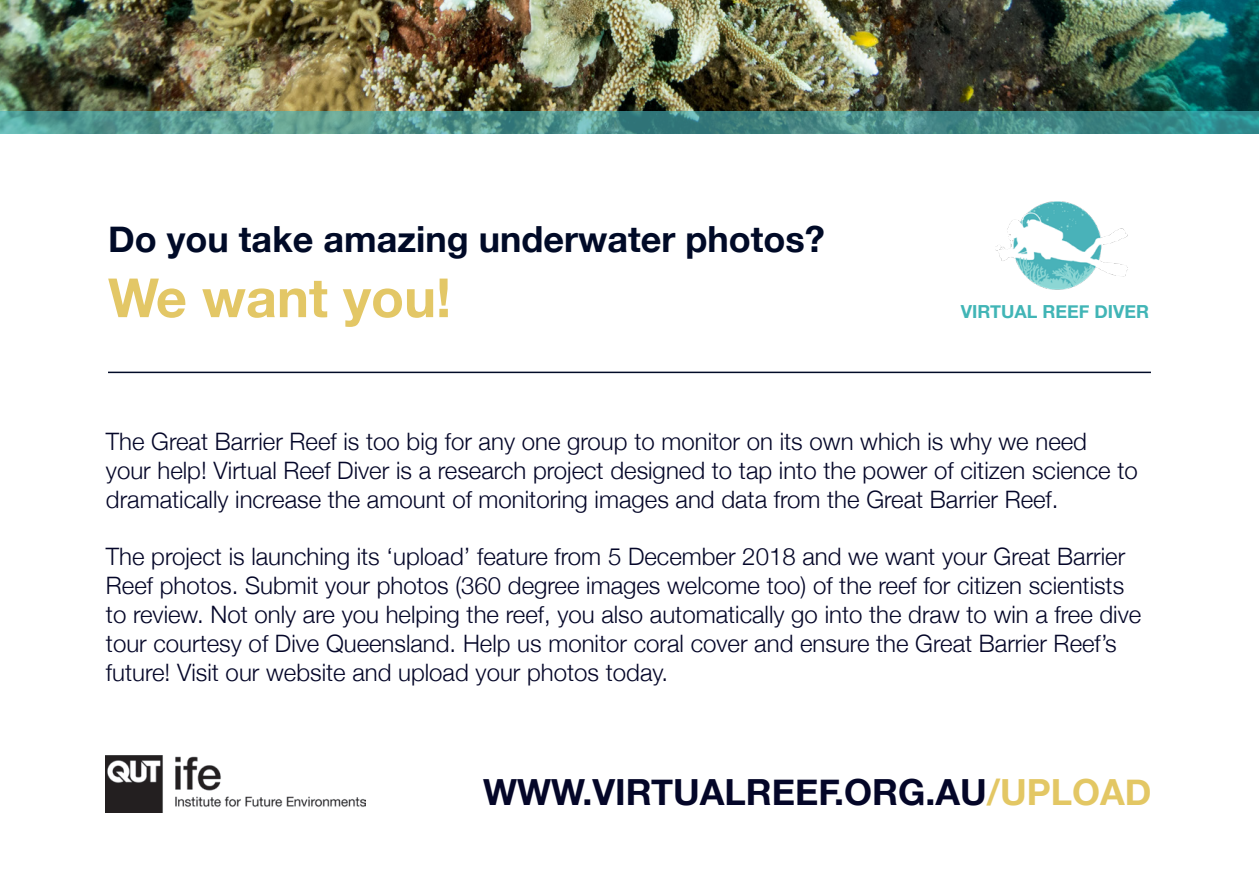
<style>
.page{position:relative;width:1259px;height:893px;background:#fff}
.page>*{position:absolute;margin:0;border:0;box-sizing:border-box;transform-origin:0 0}
.t1{font:700 54px "Helvetica Neue";color:#e3c766}
.t2{font:700 36px "Helvetica Neue";color:#000a27}
.t3{font:700 36px "Helvetica Neue";color:#040628}
.t4{font:300 24px/28.8px "Helvetica Neue";color:#040628}
.t5{font:700 18px "Helvetica Neue";color:#41b5b6}
.s1{color:#e3c764}
</style>
<div class="page">
<img style="left:0;top:0;width:1259px;height:112px">
<img style="left:995px;top:202px;width:133px;height:88px">
<svg style="left:0;top:112px;width:1259px;height:22px"></svg>
<hr style="left:108px;top:372px;width:1043px;height:1px;background:#000a27">
<img style="left:106px;top:755px;width:260px;height:57px">
<p class="t2" style="left:108px;top:217px;width:718px">Do you take amazing underwater photos?</p>
<p class="t1" style="left:108px;top:264px;width:344px">We want you!</p>
<p class="t5" style="left:960px;top:300px;width:190px">VIRTUAL REEF DIVER</p>
<p class="t4" style="left:106px;top:427px;width:1033px">The Great Barrier Reef is too big for any one group to monitor on its own which is why we need your help! Virtual Reef Diver is a research project designed to tap into the power of citizen science to dramatically increase the amount of monitoring images and data from the Great Barrier Reef.</p>
<p class="t4" style="left:106px;top:542px;width:1037px">The project is launching its ‘upload’ feature from 5 December 2018 and we want your Great Barrier Reef photos. Submit your photos (360 degree images welcome too) of the reef for citizen scientists to review. Not only are you helping the reef, you also automatically go into the draw to win a free dive tour courtesy of Dive Queensland. Help us monitor coral cover and ensure the Great Barrier Reef’s future! Visit our website and upload your photos today.</p>
<p class="t3" style="left:483px;top:770px;width:670px">WWW.VIRTUALREEF.ORG.AU<span class="s1">/UPLOAD</span></p>
</div>
